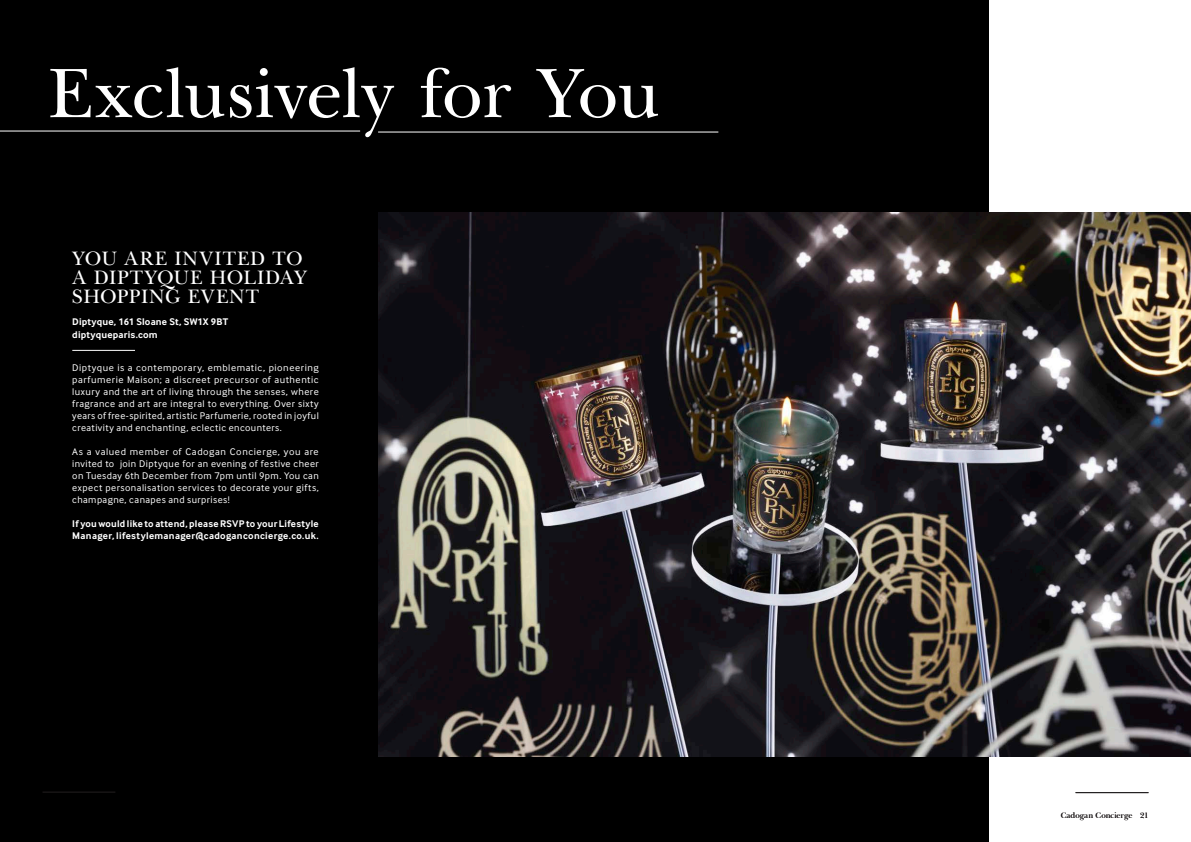
<style>
.page{position:relative;width:1191px;height:842px;background:#fff}
.page>*{position:absolute;margin:0;border:0;box-sizing:border-box;transform-origin:0 0}
.t1{font:72px "New Baskervilltc TOT Rom";letter-spacing:-.005em;color:#fff}
.Paragraph_Style_4{font:20px/19px "New Baskervilltc TOT Rom";letter-spacing:.04em;color:#fff}
.t2{font:10px/12px "Inter Face";letter-spacing:.04em;color:#fff;text-align:justify}
.Paragraph_Style_4-2{font:700 10px/12px "Inter Face";letter-spacing:.025em;color:#fff}
.t3{font:8px "Baskerville BT";color:#231f20}
</style>
<div class="page">
<div style="left:0;top:0;width:989px;height:842px;background:#000"></div>
<hr style="left:1075px;top:792px;width:73px;height:1px;background:#231f20">
<hr style="left:43px;top:792px;width:72px;height:1px;background:#231f20">
<img style="left:378px;top:213px;width:813px;height:544px">
<hr style="left:0;top:131px;width:360px;height:1px;background:#fff">
<hr style="left:378px;top:132px;width:340px;height:1px;background:#fff">
<hr style="left:72px;top:350px;width:63px;height:1px;background:#fff">
<p class="t1" style="left:48px;top:51px;width:613px">Exclusively for You</p>
<p class="Paragraph_Style_4" style="left:72px;top:249px;width:236px">YOU ARE INVITED TO<br>A DIPTYQUE HOLIDAY<br>SHOPPING EVENT</p>
<p class="Paragraph_Style_4-2" style="left:72px;top:315px;width:157px">Diptyque, 161 Sloane St, SW1X 9BT</p>
<p class="Paragraph_Style_4-2" style="left:72px;top:328px;width:87px">diptyqueparis.com</p>
<p class="t2" style="left:72px;top:362px;width:248px">Diptyque is a contemporary, emblematic, pioneering parfumerie Maison; a discreet precursor of authentic luxury and the art of living through the senses, where fragrance and art are integral to everything. Over sixty years of free-spirited, artistic Parfumerie, rooted in joyful creativity and enchanting, eclectic encounters.</p>
<p class="t2" style="left:72px;top:446px;width:248px">As a valued member of Cadogan Concierge, you are invited to join Diptyque for an evening of festive cheer on Tuesday 6th December from 7pm until 9pm. You can expect personalisation services to decorate your gifts, champagne, canapes and surprises!</p>
<p class="Paragraph_Style_4-2" style="left:72px;top:518px;width:248px">If you would like to attend, please RSVP to your Lifestyle<br>Manager, lifestylemanager@cadoganconcierge.co.uk.</p>
<p class="t3" style="left:1060px;top:810px;width:89px">Cadogan Concierge 21</p>
</div>
